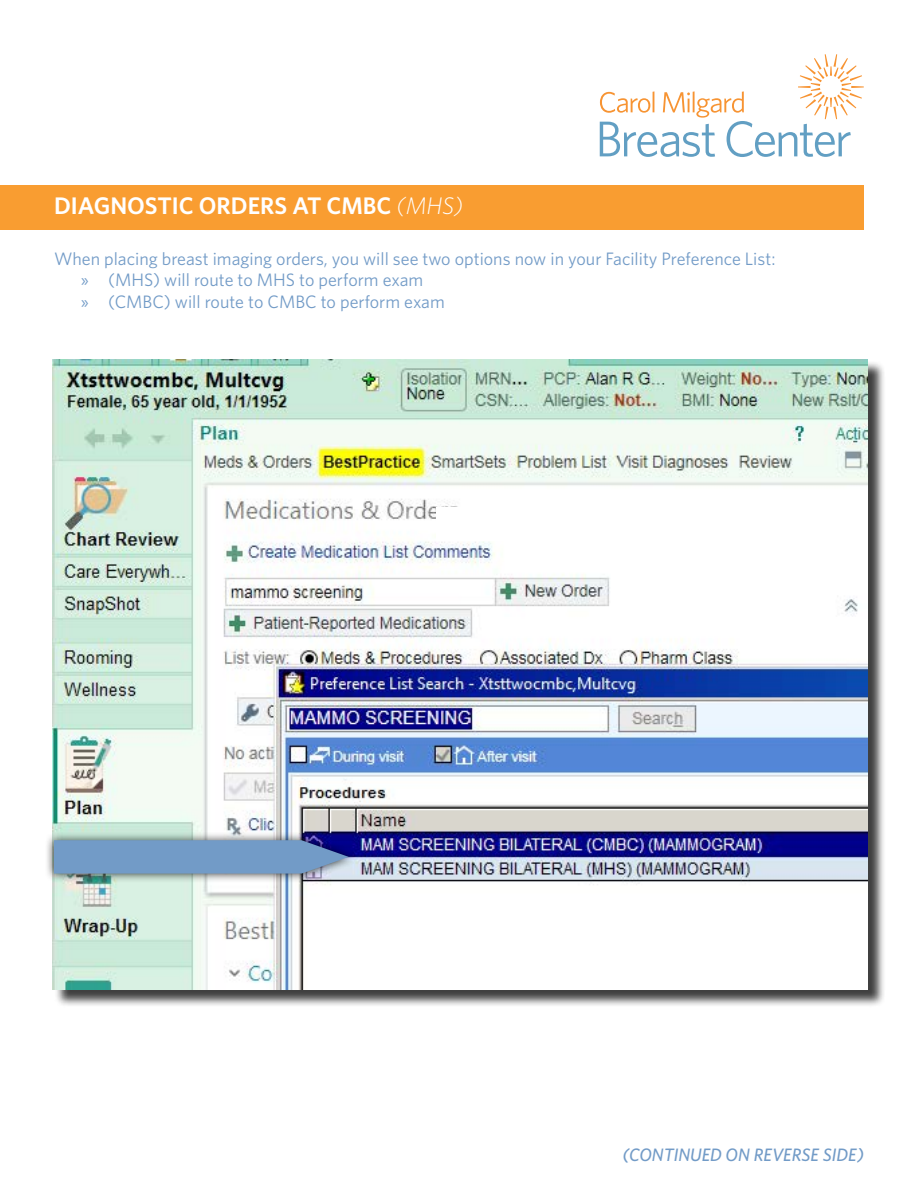
<style>
.page{position:relative;width:918px;height:1188px;background:#fff}
.page>*{position:absolute;margin:0;border:0;box-sizing:border-box;transform-origin:0 0}
.t1{font:600 24px "Whitney";color:#fff}
.t2{font:18px/21.6px "Whitney";color:#729bc7}
.t3{font:italic 500 18px "Whitney";color:#729bc7}
.s1{font-weight:300;font-style:italic}
.s2{font-family:"Myriad Pro"}
</style>
<div class="page">
<div style="left:54px;top:361px;width:832px;height:647px;background:#000;opacity:.75"></div>
<img style="left:53px;top:359px;width:815px;height:631px">
<svg style="left:600px;top:54px;width:264px;height:103px"></svg>
<div style="left:436px;top:507px;width:181px;height:33px;background:#fff"></div>
<div style="left:45px;top:831px;width:311px;height:52px;background:#000;opacity:.75"></div>
<svg style="left:54px;top:840px;width:295px;height:34px;background:#7096c3"></svg>
<div style="left:0;top:185px;width:864px;height:44px;background:#f99d31"></div>
<h1 class="t1" style="left:54px;top:190px;width:410px">DIAGNOSTIC ORDERS AT CMBC <span class="s1">(MHS)</span></h1>
<p class="t2" style="left:81px;top:247px;width:696px;text-indent:-27px">When placing breast imaging orders, you will see two options now in your Facility Preference List: <span class="s2">»</span> (MHS) will route to MHS to perform exam<br><span class="s2">»</span> (CMBC) will route to CMBC to perform exam</p>
<p class="t3" style="left:622px;top:1143px;width:243px">(CONTINUED ON REVERSE SIDE)</p>
</div>
